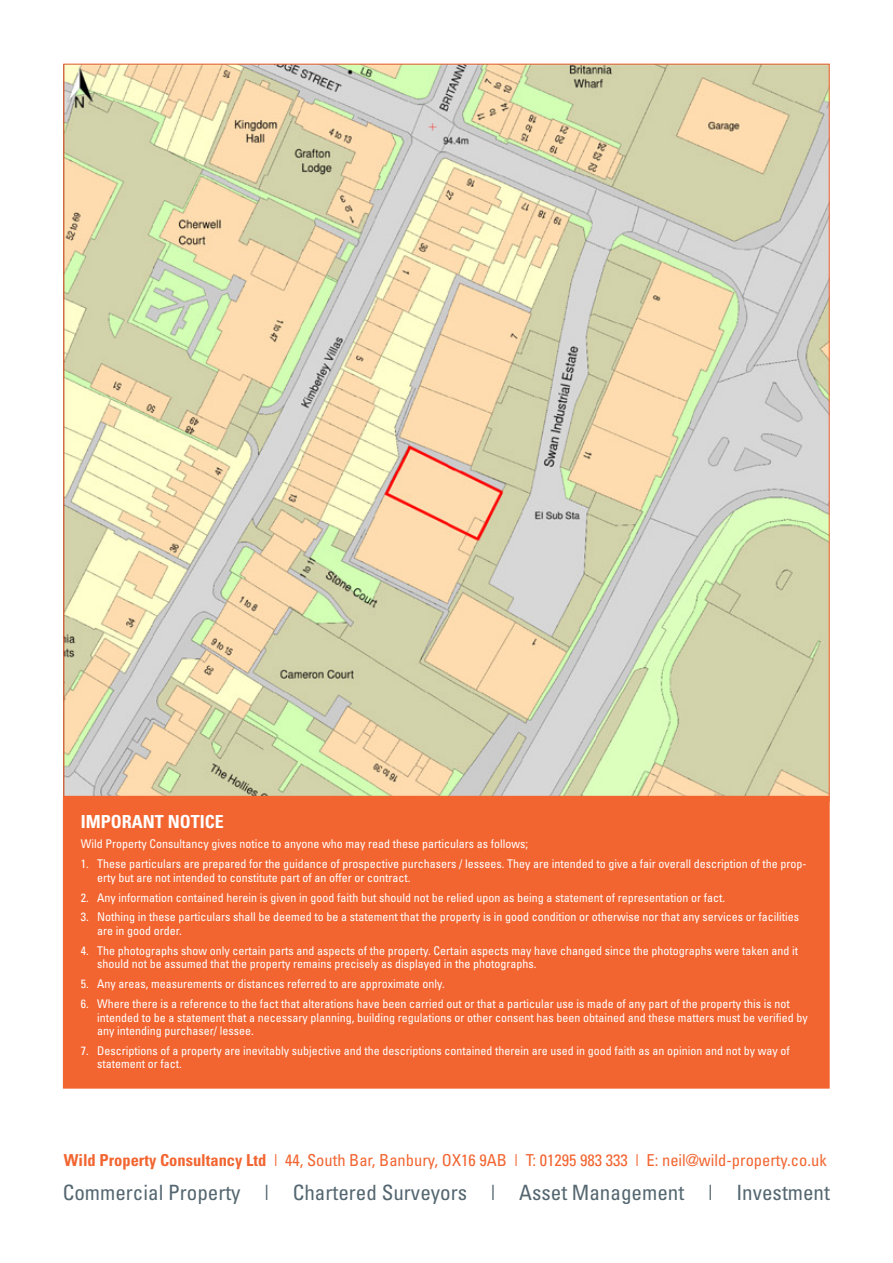
<style>
.page{position:relative;width:893px;height:1263px;background:#fff}
.page>*{position:absolute;margin:0;border:0;box-sizing:border-box;transform-origin:0 0}
.t1{font:condensed 21.15px "Univers";color:#546670}
.t2{font:700 condensed 18px "Univers";color:#fff}
.t3{font:condensed 16.5px "Univers";color:#f26531}
.t4{font:condensed 12px/13.5px "Univers";color:#fff}
.s1{font-weight:700}
</style>
<div class="page">
<img style="left:65px;top:66px;width:762px;height:730px">
<div style="left:63px;top:796px;width:766px;height:292px;background:#f26531"></div>
<h2 class="t2" style="left:81px;top:811px;width:145px">IMPORANT NOTICE</h2>
<p class="t4" style="left:81px;top:837px;width:449px">Wild Property Consultancy gives notice to anyone who may read these particulars as follows;</p>
<p class="t4" style="left:97px;top:857px;width:711px;text-indent:-16px">1. These particulars are prepared for the guidance of prospective purchasers / lessees. They are intended to give a fair overall description of the prop&shy;erty but are not intended to constitute part of an offer or contract.</p>
<p class="t4" style="left:81px;top:890px;width:646px">2. Any information contained herein is given in good faith but should not be relied upon as being a statement of representation or fact.</p>
<p class="t4" style="left:97px;top:910px;width:703px;text-indent:-16px">3. Nothing in these particulars shall be deemed to be a statement that the property is in good condition or otherwise nor that any services or facilities are in good order.</p>
<p class="t4" style="left:97px;top:943px;width:702px;text-indent:-16px">4. The photographs show only certain parts and aspects of the property. Certain aspects may have changed since the photographs were taken and it should not be assumed that the property remains precisely as displayed in the photographs.</p>
<p class="t4" style="left:81px;top:977px;width:365px">5. Any areas, measurements or distances referred to are approximate only.</p>
<p class="t4" style="left:97px;top:997px;width:712px;text-indent:-16px">6. Where there is a reference to the fact that alterations have been carried out or that a particular use is made of any part of the property this is not intended to be a statement that a necessary planning, building regulations or other consent has been obtained and these matters must be verified by any intending purchaser/ lessee.</p>
<p class="t4" style="left:97px;top:1043px;width:694px;text-indent:-16px">7. Descriptions of a property are inevitably subjective and the descriptions contained therein are used in good faith as an opinion and not by way of statement or fact.</p>
<h3 class="t3" style="left:64px;top:1149px;width:764px"><span class="s1">Wild Property Consultancy Ltd</span> | 44, South Bar, Banbury, OX16 9AB | T: 01295 983 333 | E: neil@wild-property.co.uk</h3>
<h1 class="t1" style="left:63px;top:1179px;width:769px">Commercial Property | Chartered Surveyors | Asset Management | Investment</h1>
</div>
